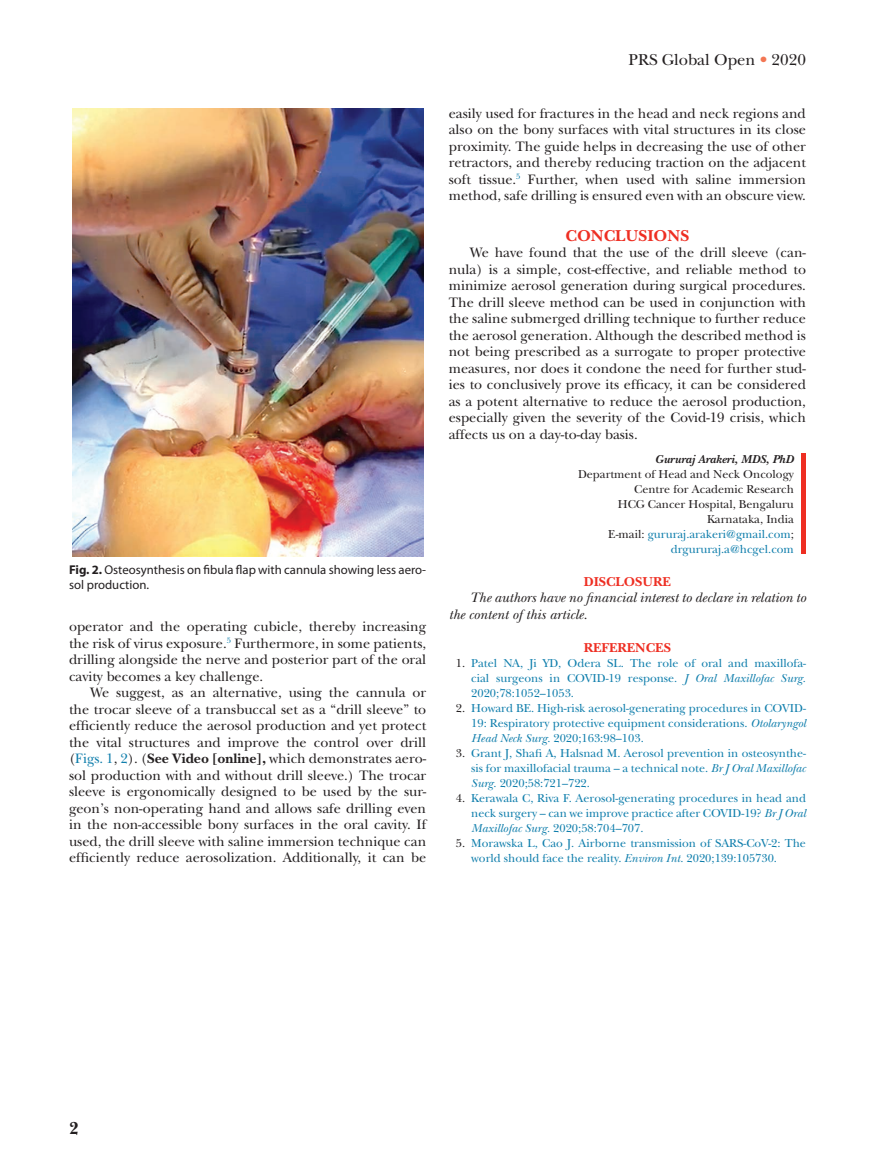
<style>
.page{position:relative;width:878px;height:1175px;background:#fff}
.page>*{position:absolute;margin:0;border:0;box-sizing:border-box;transform-origin:0 0}
.t1{font:700 18px "New Baskerville Std";color:#231f20}
.t2{font:16.5px "New Baskerville Std";color:#231f20}
.t3{font:700 16.5px "New Baskerville Std";color:#ee2e22}
.t4{font:14.25px/16.5px "New Baskerville Std";color:#231f20;text-align:justify}
.t5{font:italic 14.25px/16.5px "New Baskerville Std";color:#231f20}
.t6{font:700 13.5px "New Baskerville Std";color:#ee2e22}
.t7{font:12.75px/15px "Myriad Pro";color:#231f20}
.t8{font:12px/15px "New Baskerville Std";color:#0f7eac;text-align:justify}
.t9{font:12px/15px "New Baskerville Std";color:#231f20;text-align:right}
.t10{font:italic 700 12px "New Baskerville Std";color:#231f20}
.s1{font-weight:700}
.s2{color:#0f7eac}
.s3{color:#f37653}
.s4{color:#231f20}
.s5{font-style:italic}
</style>
<div class="page">
<div style="left:801px;top:453px;width:5px;height:15px;background:#ee2e22"></div>
<div style="left:801px;top:462px;width:5px;height:17px;background:#ee2e22"></div>
<div style="left:801px;top:477px;width:5px;height:17px;background:#ee2e22"></div>
<div style="left:801px;top:492px;width:5px;height:17px;background:#ee2e22"></div>
<div style="left:801px;top:507px;width:5px;height:17px;background:#ee2e22"></div>
<div style="left:801px;top:522px;width:5px;height:32px;background:#ee2e22"></div>
<img style="left:72px;top:108px;width:351px;height:448px">
<p class="t7" style="left:69px;top:561px;width:358px"><span class="s1">Fig. 2.</span> Osteosynthesis on fibula flap with cannula showing less aero&shy;sol production.</p>
<p class="t4" style="left:69px;top:618px;width:358px">operator and the operating cubicle, thereby increasing the risk of virus exposure.<sup>5</sup> Furthermore, in some patients, drilling alongside the nerve and posterior part of the oral cavity becomes a key challenge.</p>
<p class="t4" style="left:69px;top:684px;width:359px;text-indent:21px">We suggest, as an alternative, using the cannula or the trocar sleeve of a transbuccal set as a “drill sleeve” to efficiently reduce the aerosol production and yet protect the vital structures and improve the control over drill (<span class="s2">Figs. 1</span>, <span class="s2">2</span>). (<span class="s1">See Video [online],</span> which demonstrates aero&shy;sol production with and without drill sleeve.) The trocar sleeve is ergonomically designed to be used by the sur&shy;geon’s non-operating hand and allows safe drilling even in the non-accessible bony surfaces in the oral cavity. If used, the drill sleeve with saline immersion technique can efficiently reduce aerosolization. Additionally, it can be</p>
<p class="t2" style="left:628px;top:50px;width:179px">PRS Global Open <span class="s3">•</span> 2020</p>
<p class="t4" style="left:448px;top:105px;width:358px">easily used for fractures in the head and neck regions and also on the bony surfaces with vital structures in its close proximity. The guide helps in decreasing the use of other retractors, and thereby reducing traction on the adjacent soft tissue.<sup>5</sup> Further, when used with saline immersion method, safe drilling is ensured even with an obscure view.</p>
<p class="t3" style="left:565px;top:226px;width:125px">CONCLUSIONS</p>
<p class="t4" style="left:448px;top:244px;width:359px;text-indent:21px">We have found that the use of the drill sleeve (can&shy;nula) is a simple, cost-effective, and reliable method to minimize aerosol generation during surgical procedures.<br>The drill sleeve method can be used in conjunction with the saline submerged drilling technique to further reduce the aerosol generation. Although the described method is not being prescribed as a surrogate to proper protective measures, nor does it condone the need for further stud&shy;ies to conclusively prove its efficacy, it can be considered as a potent alternative to reduce the aerosol production, especially given the severity of the Covid-19 crisis, which affects us on a day-to-day basis.</p>
<p class="t10" style="left:655px;top:452px;width:140px">Gururaj Arakeri, MDS, PhD</p>
<p class="t9" style="left:578px;top:466px;width:217px">Department of Head and Neck Oncology<br>Centre for Academic Research<br>HCG Cancer Hospital, Bengaluru<br>Karnataka, India<br>E-mail: <span class="s2">gururaj.arakeri@gmail.com</span>; <span class="s2">drgururaj.a@hcgel.com</span></p>
<p class="t6" style="left:583px;top:573px;width:89px">DISCLOSURE</p>
<p class="t5" style="left:448px;top:589px;width:358px;text-indent:21px">The authors have no financial interest to declare in relation to the content of this article.</p>
<p class="t6" style="left:583px;top:639px;width:89px">REFERENCES</p>
<p class="t8" style="left:471px;top:655px;width:336px;text-indent:-15px"><span class="s4">1.</span> Patel NA, Ji YD, Odera SL. The role of oral and maxillofa&shy;cial surgeons in COVID-19 response. <span class="s5">J Oral Maxillofac Surg.<br></span>2020;78:1052–1053.</p>
<p class="t8" style="left:471px;top:700px;width:336px;text-indent:-15px"><span class="s4">2.</span> Howard BE. High-risk aerosol-generating procedures in COVID-19: Respiratory protective equipment considerations. <span class="s5">Otolaryngol Head Neck Surg.</span> 2020;163:98–103.</p>
<p class="t8" style="left:471px;top:745px;width:336px;text-indent:-15px"><span class="s4">3.</span> Grant J, Shafi A, Halsnad M. Aerosol prevention in osteosynthe&shy;sis for maxillofacial trauma – a technical note. <span class="s5">Br J Oral Maxillofac Surg.</span> 2020;58:721–722.</p>
<p class="t8" style="left:471px;top:790px;width:336px;text-indent:-15px"><span class="s4">4.</span> Kerawala C, Riva F. Aerosol-generating procedures in head and neck surgery – can we improve practice after COVID-19? <span class="s5">Br J Oral Maxillofac Surg.</span> 2020;58:704–707.</p>
<p class="t8" style="left:471px;top:835px;width:336px;text-indent:-15px"><span class="s4">5.</span> Morawska L, Cao J. Airborne transmission of SARS-CoV-2: The world should face the reality. <span class="s5">Environ Int.</span> 2020;139:105730.</p>
<p class="t1" style="left:69px;top:1118px;width:11px">2</p>
</div>
